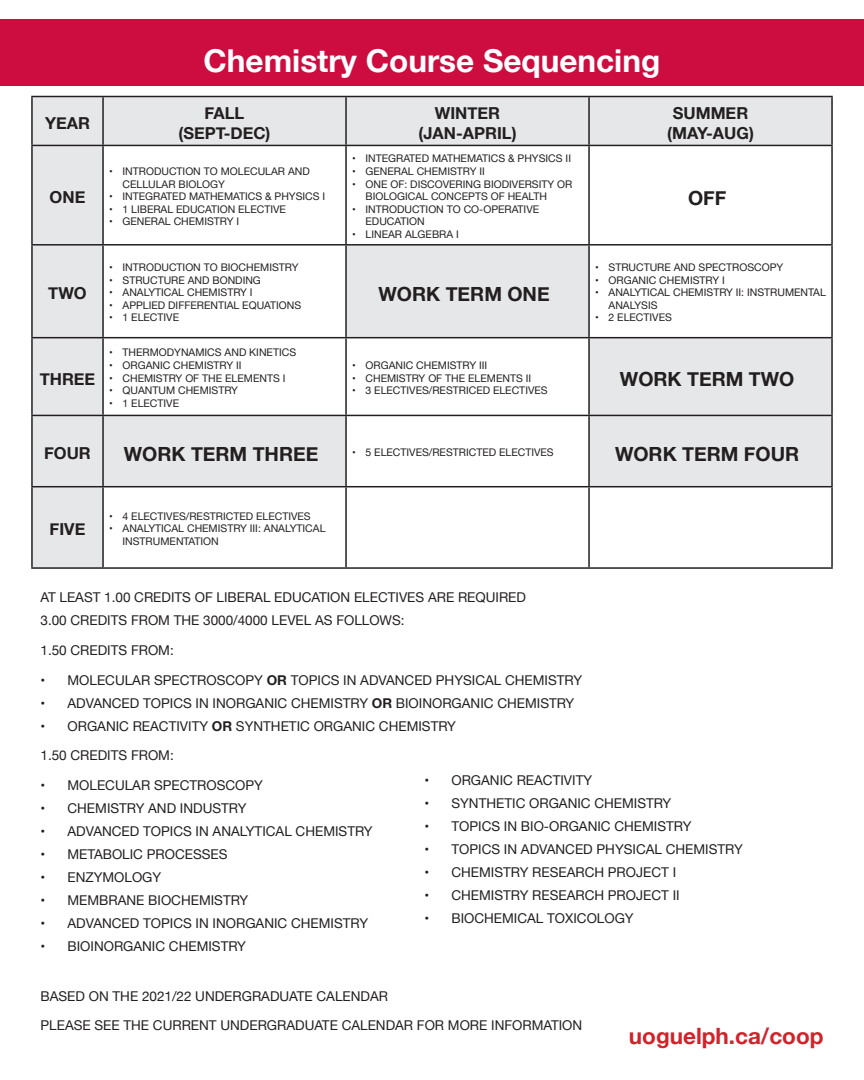
<style>
.page{position:relative;width:864px;height:1080px;background:#fff}
.page>*{position:absolute;margin:0;border:0;box-sizing:border-box;transform-origin:0 0}
.Sequencing{font:700 31.5px "Helvetica Neue";color:#fff}
.URL{font:700 22.5px "Helvetica Neue";color:#d1232a}
.table_Work_term{font:700 19.5px "Helvetica Neue";color:#231f20}
.Table_title{font:700 16.5px/19.8px "Helvetica Neue";color:#231f20;text-align:center}
.Body_text{font:13.5px "Helvetica Neue";color:#231f20}
.t1{font:10.5px/12.6px "Helvetica Neue";color:#231f20}
.s1{font-weight:700}
</style>
<div class="page">
<div style="left:0;top:19px;width:864px;height:67px;background:#cd0d40"></div>
<svg style="left:33px;top:97px;width:798px;height:470px"></svg>
<hr style="left:31px;top:96px;width:72px;height:1px;background:#231f20">
<hr style="left:31px;top:97px;width:2px;height:48px;background:#231f20">
<hr style="left:103px;top:96px;width:243px;height:1px;background:#231f20">
<hr style="left:102px;top:97px;width:2px;height:48px;background:#231f20">
<hr style="left:346px;top:96px;width:243px;height:1px;background:#231f20">
<hr style="left:345px;top:97px;width:2px;height:48px;background:#231f20">
<hr style="left:589px;top:96px;width:244px;height:1px;background:#231f20">
<hr style="left:588px;top:97px;width:2px;height:48px;background:#231f20">
<hr style="left:831px;top:97px;width:2px;height:48px;background:#231f20">
<hr style="left:31px;top:145px;width:72px;height:1px;background:#231f20">
<hr style="left:31px;top:146px;width:2px;height:98px;background:#231f20">
<hr style="left:103px;top:145px;width:243px;height:1px;background:#231f20">
<hr style="left:102px;top:146px;width:2px;height:98px;background:#231f20">
<hr style="left:346px;top:145px;width:243px;height:1px;background:#231f20">
<hr style="left:345px;top:146px;width:2px;height:98px;background:#231f20">
<hr style="left:589px;top:145px;width:244px;height:1px;background:#231f20">
<hr style="left:588px;top:146px;width:2px;height:98px;background:#231f20">
<hr style="left:831px;top:146px;width:2px;height:98px;background:#231f20">
<hr style="left:31px;top:244px;width:72px;height:2px;background:#231f20">
<hr style="left:31px;top:246px;width:2px;height:91px;background:#231f20">
<hr style="left:103px;top:244px;width:243px;height:2px;background:#231f20">
<hr style="left:102px;top:246px;width:2px;height:91px;background:#231f20">
<hr style="left:346px;top:244px;width:243px;height:2px;background:#231f20">
<hr style="left:345px;top:246px;width:2px;height:91px;background:#231f20">
<hr style="left:589px;top:244px;width:244px;height:2px;background:#231f20">
<hr style="left:588px;top:246px;width:2px;height:91px;background:#231f20">
<hr style="left:831px;top:246px;width:2px;height:91px;background:#231f20">
<hr style="left:31px;top:337px;width:72px;height:1px;background:#231f20">
<hr style="left:31px;top:338px;width:2px;height:77px;background:#231f20">
<hr style="left:103px;top:337px;width:243px;height:1px;background:#231f20">
<hr style="left:102px;top:338px;width:2px;height:77px;background:#231f20">
<hr style="left:346px;top:337px;width:243px;height:1px;background:#231f20">
<hr style="left:345px;top:338px;width:2px;height:77px;background:#231f20">
<hr style="left:588px;top:338px;width:2px;height:77px;background:#231f20">
<hr style="left:831px;top:338px;width:2px;height:77px;background:#231f20">
<hr style="left:31px;top:415px;width:72px;height:1px;background:#231f20">
<hr style="left:31px;top:416px;width:2px;height:70px;background:#231f20">
<hr style="left:346px;top:415px;width:243px;height:1px;background:#231f20">
<hr style="left:345px;top:416px;width:2px;height:70px;background:#231f20">
<hr style="left:588px;top:416px;width:2px;height:70px;background:#231f20">
<hr style="left:831px;top:416px;width:2px;height:70px;background:#231f20">
<hr style="left:31px;top:486px;width:72px;height:1px;background:#231f20">
<hr style="left:31px;top:487px;width:2px;height:80px;background:#231f20">
<hr style="left:102px;top:487px;width:2px;height:80px;background:#231f20">
<hr style="left:345px;top:487px;width:2px;height:80px;background:#231f20">
<hr style="left:588px;top:487px;width:2px;height:80px;background:#231f20">
<hr style="left:831px;top:487px;width:2px;height:80px;background:#231f20">
<hr style="left:31px;top:567px;width:72px;height:2px;background:#231f20">
<hr style="left:103px;top:567px;width:243px;height:2px;background:#231f20">
<hr style="left:346px;top:567px;width:243px;height:2px;background:#231f20">
<hr style="left:589px;top:567px;width:244px;height:2px;background:#231f20">
<hr style="left:589px;top:337px;width:244px;height:1px;background:#231f20">
<hr style="left:103px;top:415px;width:243px;height:1px;background:#231f20">
<hr style="left:589px;top:415px;width:244px;height:1px;background:#231f20">
<hr style="left:346px;top:486px;width:243px;height:1px;background:#231f20">
<hr style="left:102px;top:416px;width:2px;height:70px;background:#231f20">
<hr style="left:103px;top:486px;width:243px;height:1px;background:#231f20">
<hr style="left:589px;top:486px;width:244px;height:1px;background:#231f20">
<p class="Sequencing" style="left:204px;top:36px;width:458px">Chemistry Course Sequencing</p>
<p class="Table_title" style="left:45px;top:114px;width:46px">YEAR</p>
<p class="Table_title" style="left:179px;top:104px;width:93px">FALL (SEPT-DEC)</p>
<p class="Table_title" style="left:419px;top:104px;width:100px">WINTER (JAN-APRIL)</p>
<p class="Table_title" style="left:667px;top:104px;width:88px">SUMMER (MAY-AUG)</p>
<p class="Table_title" style="left:50px;top:188px;width:37px">ONE</p>
<p class="t1" style="left:123px;top:165px;width:189px;text-indent:-14px">• INTRODUCTION TO MOLECULAR AND<br>CELLULAR BIOLOGY</p>
<p class="t1" style="left:109px;top:191px;width:218px">• INTEGRATED MATHEMATICS &amp; PHYSICS I</p>
<p class="t1" style="left:109px;top:203px;width:179px">• 1 LIBERAL EDUCATION ELECTIVE</p>
<p class="t1" style="left:109px;top:216px;width:132px">• GENERAL CHEMISTRY I</p>
<p class="t1" style="left:352px;top:153px;width:221px">• INTEGRATED MATHEMATICS &amp; PHYSICS II</p>
<p class="t1" style="left:352px;top:165px;width:134px">• GENERAL CHEMISTRY II</p>
<p class="t1" style="left:366px;top:178px;width:208px;text-indent:-14px">• ONE OF: DISCOVERING BIODIVERSITY OR<br>BIOLOGICAL CONCEPTS OF HEALTH</p>
<p class="t1" style="left:366px;top:203px;width:175px;text-indent:-14px">• INTRODUCTION TO CO-OPERATIVE<br>EDUCATION</p>
<p class="t1" style="left:352px;top:228px;width:108px">• LINEAR ALGEBRA I</p>
<p class="table_Work_term" style="left:688px;top:182px;width:40px">OFF</p>
<p class="Table_title" style="left:48px;top:284px;width:40px">TWO</p>
<p class="t1" style="left:109px;top:262px;width:191px">• INTRODUCTION TO BIOCHEMISTRY</p>
<p class="t1" style="left:109px;top:274px;width:153px">• STRUCTURE AND BONDING</p>
<p class="t1" style="left:109px;top:287px;width:145px">• ANALYTICAL CHEMISTRY I</p>
<p class="t1" style="left:109px;top:299px;width:194px">• APPLIED DIFFERENTIAL EQUATIONS</p>
<p class="t1" style="left:109px;top:312px;width:72px">• 1 ELECTIVE</p>
<p class="table_Work_term" style="left:379px;top:278px;width:173px">WORK TERM ONE</p>
<p class="t1" style="left:595px;top:262px;width:190px">• STRUCTURE AND SPECTROSCOPY</p>
<p class="t1" style="left:595px;top:274px;width:131px">• ORGANIC CHEMISTRY I</p>
<p class="t1" style="left:609px;top:287px;width:219px;text-indent:-14px">• ANALYTICAL CHEMISTRY II: INSTRUMENTAL<br>ANALYSIS</p>
<p class="t1" style="left:595px;top:312px;width:78px">• 2 ELECTIVES</p>
<p class="Table_title" style="left:40px;top:369px;width:57px">THREE</p>
<p class="t1" style="left:109px;top:347px;width:189px">• THERMODYNAMICS AND KINETICS</p>
<p class="t1" style="left:109px;top:360px;width:134px">• ORGANIC CHEMISTRY II</p>
<p class="t1" style="left:109px;top:372px;width:178px">• CHEMISTRY OF THE ELEMENTS I</p>
<p class="t1" style="left:109px;top:385px;width:130px">• QUANTUM CHEMISTRY</p>
<p class="t1" style="left:109px;top:397px;width:72px">• 1 ELECTIVE</p>
<p class="t1" style="left:352px;top:360px;width:137px">• ORGANIC CHEMISTRY III</p>
<p class="t1" style="left:352px;top:372px;width:181px">• CHEMISTRY OF THE ELEMENTS II</p>
<p class="t1" style="left:352px;top:385px;width:197px">• 3 ELECTIVES/RESTRICED ELECTIVES</p>
<p class="table_Work_term" style="left:620px;top:364px;width:176px">WORK TERM TWO</p>
<p class="Table_title" style="left:44px;top:444px;width:48px">FOUR</p>
<p class="table_Work_term" style="left:124px;top:438px;width:196px">WORK TERM THREE</p>
<p class="t1" style="left:352px;top:447px;width:203px">• 5 ELECTIVES/RESTRICTED ELECTIVES</p>
<p class="table_Work_term" style="left:615px;top:438px;width:186px">WORK TERM FOUR</p>
<p class="Table_title" style="left:50px;top:520px;width:37px">FIVE</p>
<p class="t1" style="left:109px;top:510px;width:203px">• 4 ELECTIVES/RESTRICTED ELECTIVES</p>
<p class="t1" style="left:123px;top:523px;width:204px;text-indent:-14px">• ANALYTICAL CHEMISTRY III: ANALYTICAL<br>INSTRUMENTATION</p>
<p class="Body_text" style="left:40px;top:588px;width:487px">AT LEAST 1.00 CREDITS OF LIBERAL EDUCATION ELECTIVES ARE REQUIRED</p>
<p class="Body_text" style="left:40px;top:611px;width:366px">3.00 CREDITS FROM THE 3000/4000 LEVEL AS FOLLOWS:</p>
<p class="Body_text" style="left:40px;top:640px;width:135px">1.50 CREDITS FROM:</p>
<p class="Body_text" style="left:40px;top:670px;width:543px">• MOLECULAR SPECTROSCOPY <span class="s1">OR</span> TOPICS IN ADVANCED PHYSICAL CHEMISTRY</p>
<p class="Body_text" style="left:40px;top:693px;width:535px">• ADVANCED TOPICS IN INORGANIC CHEMISTRY <span class="s1">OR</span> BIOINORGANIC CHEMISTRY</p>
<p class="Body_text" style="left:40px;top:716px;width:417px">• ORGANIC REACTIVITY <span class="s1">OR</span> SYNTHETIC ORGANIC CHEMISTRY</p>
<p class="Body_text" style="left:40px;top:746px;width:135px">1.50 CREDITS FROM:</p>
<p class="Body_text" style="left:40px;top:775px;width:224px">• MOLECULAR SPECTROSCOPY</p>
<p class="Body_text" style="left:40px;top:798px;width:207px">• CHEMISTRY AND INDUSTRY</p>
<p class="Body_text" style="left:40px;top:821px;width:334px">• ADVANCED TOPICS IN ANALYTICAL CHEMISTRY</p>
<p class="Body_text" style="left:40px;top:844px;width:189px">• METABOLIC PROCESSES</p>
<p class="Body_text" style="left:40px;top:867px;width:122px">• ENZYMOLOGY</p>
<p class="Body_text" style="left:40px;top:890px;width:209px">• MEMBRANE BIOCHEMISTRY</p>
<p class="Body_text" style="left:40px;top:913px;width:329px">• ADVANCED TOPICS IN INORGANIC CHEMISTRY</p>
<p class="Body_text" style="left:40px;top:936px;width:207px">• BIOINORGANIC CHEMISTRY</p>
<p class="Body_text" style="left:40px;top:986px;width:349px">BASED ON THE 2021/22 UNDERGRADUATE CALENDAR</p>
<p class="Body_text" style="left:40px;top:1016px;width:543px">PLEASE SEE THE CURRENT UNDERGRADUATE CALENDAR FOR MORE INFORMATION</p>
<p class="Body_text" style="left:424px;top:770px;width:169px">• ORGANIC REACTIVITY</p>
<p class="Body_text" style="left:424px;top:793px;width:248px">• SYNTHETIC ORGANIC CHEMISTRY</p>
<p class="Body_text" style="left:424px;top:816px;width:268px">• TOPICS IN BIO-ORGANIC CHEMISTRY</p>
<p class="Body_text" style="left:424px;top:839px;width:320px">• TOPICS IN ADVANCED PHYSICAL CHEMISTRY</p>
<p class="Body_text" style="left:424px;top:862px;width:253px">• CHEMISTRY RESEARCH PROJECT I</p>
<p class="Body_text" style="left:424px;top:885px;width:257px">• CHEMISTRY RESEARCH PROJECT II</p>
<p class="Body_text" style="left:424px;top:908px;width:211px">• BIOCHEMICAL TOXICOLOGY</p>
<p class="URL" style="left:629px;top:1019px;width:196px">uoguelph.ca/coop</p>
</div>
